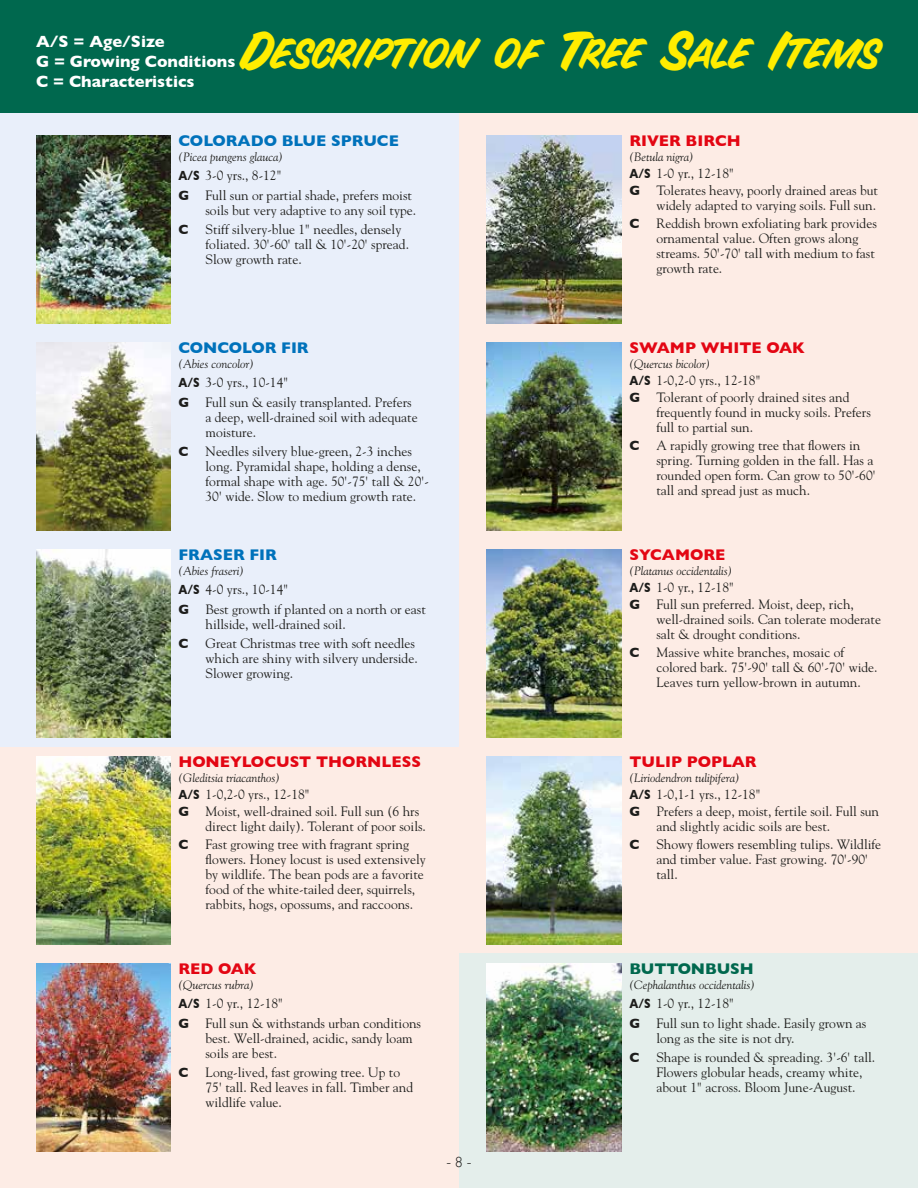
<style>
.page{position:relative;width:918px;height:1188px;background:#fff}
.page>*{position:absolute;margin:0;border:0;box-sizing:border-box;transform-origin:0 0}
.t1{font:42px "Falkland";color:#ffed00}
.t2{font:700 16.5px "Gill Sans";color:#fff}
.name_of_item{font:700 15.75px "Gill Sans";color:#e30613}
.name_of_item-2{font:700 15.75px "Gill Sans";color:#0072bb}
.name_of_item-3{font:700 15.75px "Gill Sans";letter-spacing:-.015em;color:#00684e}
.t3{font:300 15px "Gill Sans";color:#1d1d1b}
.t4{font:13.5px/15px "Goudy";color:#1d1d1b}
.t5{font:700 13.5px "Gill Sans";color:#1d1d1b}
.scientific_name{font:italic 12px "Goudy";color:#1d1d1b}
.s1{font-family:"Gill Sans";font-weight:700}
</style>
<div class="page">
<div style="left:459px;top:105px;width:459px;height:1083px;background:#fdece5"></div>
<div style="left:459px;top:953px;width:459px;height:235px;background:#e4eeeb"></div>
<div style="left:0;top:747px;width:459px;height:441px;background:#fdece5"></div>
<div style="left:0;top:105px;width:459px;height:642px;background:#e9effa"></div>
<img style="left:36px;top:135px;width:135px;height:189px">
<img style="left:487px;top:135px;width:135px;height:189px">
<img style="left:36px;top:342px;width:135px;height:189px">
<img style="left:487px;top:342px;width:135px;height:189px">
<img style="left:36px;top:549px;width:135px;height:189px">
<img style="left:487px;top:549px;width:135px;height:189px">
<img style="left:36px;top:963px;width:135px;height:189px">
<img style="left:487px;top:756px;width:135px;height:189px">
<img style="left:36px;top:756px;width:135px;height:189px">
<img style="left:487px;top:963px;width:135px;height:189px">
<div style="left:0;top:0;width:918px;height:112px;background:#00684e"></div>
<p class="t1" style="left:241px;top:29px;width:642px">Description of Tree Sale Items</p>
<p class="t2" style="left:36px;top:29px;width:130px">A/S = Age/Size</p>
<p class="t2" style="left:36px;top:48px;width:201px">G = Growing Conditions</p>
<p class="t2" style="left:36px;top:68px;width:160px">C = Characteristics</p>
<p class="name_of_item-2" style="left:178px;top:128px;width:222px">COLORADO BLUE SPRUCE</p>
<p class="scientific_name" style="left:178px;top:149px;width:106px">(Picea pungens glauca)</p>
<p class="t4" style="left:178px;top:168px;width:105px"><span class="s1">A/S</span> 3-0 yrs., 8-12"</p>
<p class="t4" style="left:206px;top:187px;width:212px;text-indent:-27px"><span class="s1">G</span> Full sun or partial shade, prefers moist soils but very adaptive to any soil type.</p>
<p class="t5" style="left:178px;top:219px;width:12px">C</p>
<p class="t4" style="left:206px;top:222px;width:205px">Stiff silvery-blue 1" needles, densely foliated. 30'-60' tall &amp; 10'-20' spread.<br>Slow growth rate.</p>
<p class="name_of_item-2" style="left:178px;top:335px;width:132px">CONCOLOR FIR</p>
<p class="scientific_name" style="left:178px;top:356px;width:77px">(Abies concolor)</p>
<p class="t4" style="left:178px;top:375px;width:111px"><span class="s1">A/S</span> 3-0 yrs., 10-14"</p>
<p class="t4" style="left:206px;top:394px;width:214px;text-indent:-27px"><span class="s1">G</span> Full sun &amp; easily transplanted. Prefers a deep, well-drained soil with adequate moisture.</p>
<p class="t5" style="left:178px;top:441px;width:12px">C</p>
<p class="t4" style="left:206px;top:444px;width:225px">Needles silvery blue-green, 2-3 inches long. Pyramidal shape, holding a dense, formal shape with age. 50'-75' tall &amp; 20'- 30' wide. Slow to medium growth rate.</p>
<p class="name_of_item-2" style="left:178px;top:542px;width:100px">FRASER FIR</p>
<p class="scientific_name" style="left:178px;top:563px;width:67px">(Abies fraseri)</p>
<p class="t4" style="left:178px;top:582px;width:111px"><span class="s1">A/S</span> 4-0 yrs., 10-14"</p>
<p class="t4" style="left:206px;top:601px;width:222px;text-indent:-27px"><span class="s1">G</span> Best growth if planted on a north or east hillside, well-drained soil.</p>
<p class="t5" style="left:178px;top:633px;width:12px">C</p>
<p class="t4" style="left:206px;top:636px;width:214px">Great Christmas tree with soft needles which are shiny with silvery underside.<br>Slower growing.</p>
<p class="name_of_item" style="left:178px;top:749px;width:244px">HONEYLOCUST THORNLESS</p>
<p class="scientific_name" style="left:178px;top:770px;width:103px">(Gleditsia triacanthos)</p>
<p class="t4" style="left:178px;top:787px;width:133px"><span class="s1">A/S</span> 1-0,2-0 yrs., 12-18"</p>
<p class="t4" style="left:206px;top:804px;width:222px;text-indent:-27px"><span class="s1">G</span> Moist, well-drained soil. Full sun (6 hrs direct light daily). Tolerant of poor soils.</p>
<p class="t5" style="left:178px;top:833px;width:12px">C</p>
<p class="t4" style="left:206px;top:836px;width:222px">Fast growing tree with fragrant spring flowers. Honey locust is used extensively by wildlife. The bean pods are a favorite food of the white-tailed deer, squirrels, rabbits, hogs, opossums, and raccoons.</p>
<p class="name_of_item" style="left:178px;top:956px;width:80px">RED OAK</p>
<p class="scientific_name" style="left:178px;top:977px;width:77px">(Quercus rubra)</p>
<p class="t4" style="left:178px;top:996px;width:106px"><span class="s1">A/S</span> 1-0 yr., 12-18"</p>
<p class="t4" style="left:206px;top:1015px;width:217px;text-indent:-27px"><span class="s1">G</span> Full sun &amp; withstands urban conditions best. Well-drained, acidic, sandy loam soils are best.</p>
<p class="t5" style="left:178px;top:1062px;width:12px">C</p>
<p class="t4" style="left:206px;top:1065px;width:209px">Long-lived, fast growing tree. Up to<br>75' tall. Red leaves in fall. Timber and wildlife value.</p>
<p class="t3" style="left:446px;top:1150px;width:27px">- 8 -</p>
<p class="name_of_item" style="left:629px;top:128px;width:113px">RIVER BIRCH</p>
<p class="scientific_name" style="left:629px;top:149px;width:66px">(Betula nigra)</p>
<p class="t4" style="left:629px;top:166px;width:106px"><span class="s1">A/S</span> 1-0 yr., 12-18"</p>
<p class="t4" style="left:629px;top:183px;width:250px;text-align:right"><span class="s1">G</span> Tolerates heavy, poorly drained areas but widely adapted to varying soils. Full sun.</p>
<p class="t5" style="left:629px;top:212px;width:12px">C</p>
<p class="t4" style="left:656px;top:215px;width:222px">Reddish brown exfoliating bark provides ornamental value. Often grows along streams. 50'-70' tall with medium to fast growth rate.</p>
<p class="name_of_item" style="left:629px;top:335px;width:177px">SWAMP WHITE OAK</p>
<p class="scientific_name" style="left:629px;top:356px;width:82px">(Quercus bicolor)</p>
<p class="t4" style="left:629px;top:373px;width:133px"><span class="s1">A/S</span> 1-0,2-0 yrs., 12-18"</p>
<p class="t4" style="left:656px;top:390px;width:216px;text-indent:-27px"><span class="s1">G</span> Tolerant of poorly drained sites and frequently found in mucky soils. Prefers full to partial sun.</p>
<p class="t5" style="left:629px;top:434px;width:12px">C</p>
<p class="t4" style="left:656px;top:437px;width:221px">A rapidly growing tree that flowers in spring. Turning golden in the fall. Has a rounded open form. Can grow to 50'-60' tall and spread just as much.</p>
<p class="name_of_item" style="left:629px;top:542px;width:98px">SYCAMORE</p>
<p class="scientific_name" style="left:629px;top:563px;width:104px">(Platanus occidentalis)</p>
<p class="t4" style="left:629px;top:580px;width:106px"><span class="s1">A/S</span> 1-0 yr., 12-18"</p>
<p class="t4" style="left:656px;top:597px;width:226px;text-indent:-27px"><span class="s1">G</span> Full sun preferred. Moist, deep, rich, well-drained soils. Can tolerate moderate salt &amp; drought conditions.</p>
<p class="t5" style="left:629px;top:641px;width:12px">C</p>
<p class="t4" style="left:656px;top:644px;width:223px">Massive white branches, mosaic of colored bark. 75'-90' tall &amp; 60'-70' wide.<br>Leaves turn yellow-brown in autumn.</p>
<p class="name_of_item" style="left:629px;top:749px;width:129px">TULIP POPLAR</p>
<p class="scientific_name" style="left:629px;top:770px;width:112px">(Liriodendron tulipifera)</p>
<p class="t4" style="left:629px;top:787px;width:133px"><span class="s1">A/S</span> 1-0,1-1 yrs., 12-18"</p>
<p class="t4" style="left:656px;top:804px;width:224px;text-indent:-27px"><span class="s1">G</span> Prefers a deep, moist, fertile soil. Full sun and slightly acidic soils are best.</p>
<p class="t5" style="left:629px;top:833px;width:12px">C</p>
<p class="t4" style="left:656px;top:836px;width:226px">Showy flowers resembling tulips. Wildlife and timber value. Fast growing. 70'-90' tall.</p>
<p class="name_of_item-3" style="left:629px;top:956px;width:126px">BUTTONBUSH</p>
<p class="scientific_name" style="left:629px;top:977px;width:127px">(Cephalanthus occidentalis)</p>
<p class="t4" style="left:629px;top:996px;width:106px"><span class="s1">A/S</span> 1-0 yr., 12-18"</p>
<p class="t4" style="left:656px;top:1015px;width:211px;text-indent:-27px"><span class="s1">G</span> Full sun to light shade. Easily grown as long as the site is not dry.</p>
<p class="t5" style="left:629px;top:1047px;width:12px">C</p>
<p class="t4" style="left:656px;top:1050px;width:220px">Shape is rounded &amp; spreading. 3'-6' tall.<br>Flowers globular heads, creamy white, about 1" across. Bloom June-August.</p>
</div>
